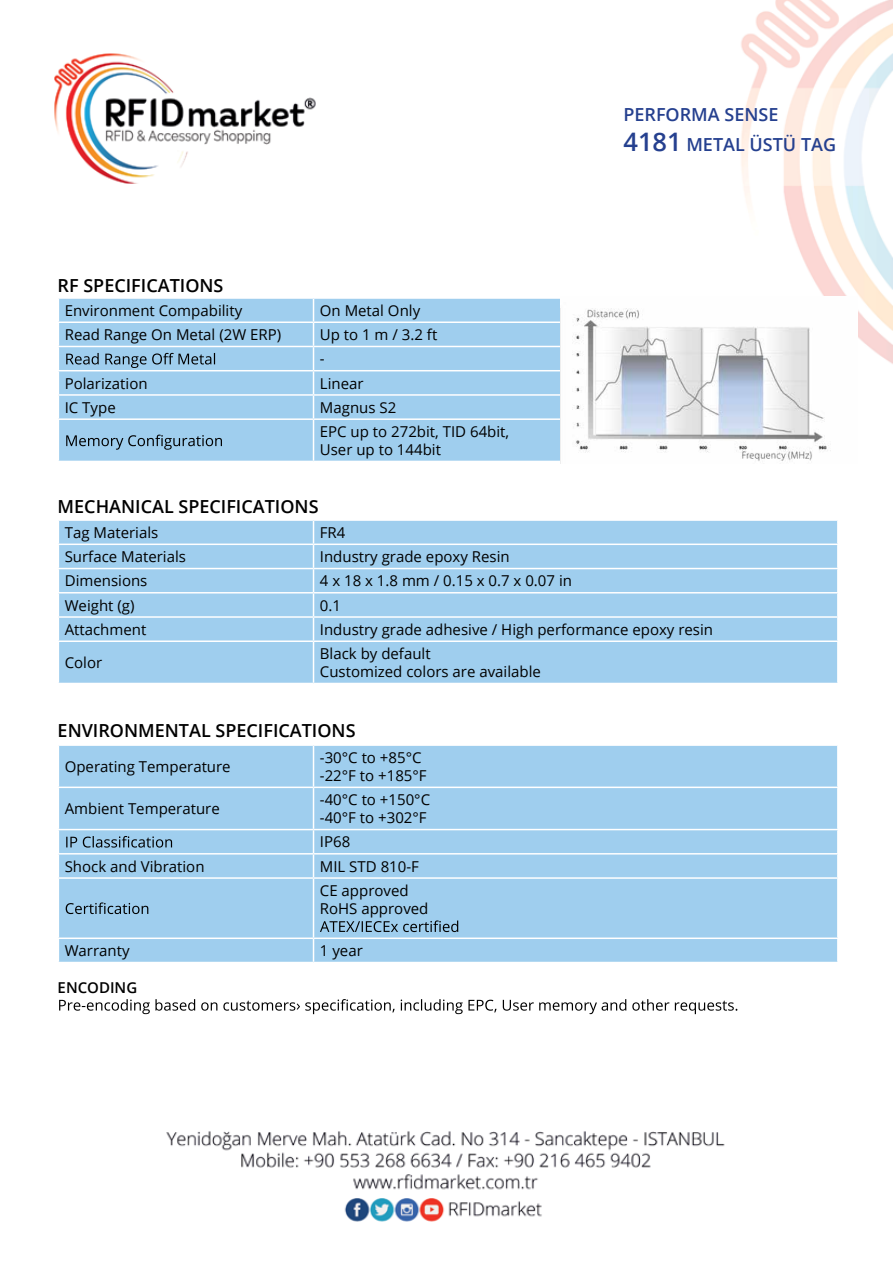
<style>
.page{position:relative;width:893px;height:1263px;background:#fff}
.page>*{position:absolute;margin:0;border:0;box-sizing:border-box;transform-origin:0 0}
.t1{font:600 18px "Open Sans";color:#000}
.t2{font:600 18px/30.6px "Open Sans";color:#25408f}
.t3{font:15px/24.3px "Open Sans";color:#000}
.t4{font:600 15px "Open Sans";color:#000}
.s1{font-size:25.5px}
</style>
<div class="page">
<img style="left:54px;top:0;width:839px;height:1222px">
<div style="left:59px;top:299px;width:502px;height:162px;background:#9fceee"></div>
<hr style="left:58px;top:297px;width:255px;height:2px;background:#fff">
<hr style="left:313px;top:297px;width:529px;height:2px;background:#fff">
<hr style="left:58px;top:321px;width:255px;height:2px;background:#fff">
<hr style="left:313px;top:321px;width:529px;height:2px;background:#fff">
<hr style="left:58px;top:346px;width:255px;height:1px;background:#fff">
<hr style="left:313px;top:346px;width:529px;height:1px;background:#fff">
<hr style="left:58px;top:370px;width:255px;height:1px;background:#fff">
<hr style="left:313px;top:370px;width:529px;height:1px;background:#fff">
<hr style="left:58px;top:394px;width:255px;height:2px;background:#fff">
<svg style="left:58px;top:299px;width:1px;height:119px"></svg>
<hr style="left:313px;top:394px;width:529px;height:2px;background:#fff">
<svg style="left:313px;top:299px;width:1px;height:119px"></svg>
<hr style="left:58px;top:418px;width:255px;height:2px;background:#fff">
<hr style="left:58px;top:420px;width:1px;height:41px;background:#fff">
<hr style="left:313px;top:418px;width:529px;height:2px;background:#fff">
<hr style="left:313px;top:420px;width:1px;height:41px;background:#fff">
<hr style="left:58px;top:461px;width:255px;height:1px;background:#fff">
<hr style="left:313px;top:461px;width:529px;height:1px;background:#fff">
<svg style="left:66px;top:353px;width:149px;height:15px;background:#7da2bc"></svg>
<svg style="left:66px;top:435px;width:156px;height:15px;background:#7fa5bf"></svg>
<div style="left:59px;top:521px;width:778px;height:162px;background:#9fceee"></div>
<hr style="left:58px;top:519px;width:255px;height:2px;background:#fff">
<hr style="left:313px;top:519px;width:526px;height:2px;background:#fff">
<hr style="left:837px;top:521px;width:2px;height:22px;background:#fff">
<hr style="left:58px;top:543px;width:255px;height:2px;background:#fff">
<hr style="left:313px;top:543px;width:526px;height:2px;background:#fff">
<hr style="left:837px;top:545px;width:2px;height:23px;background:#fff">
<hr style="left:58px;top:568px;width:255px;height:1px;background:#fff">
<hr style="left:313px;top:568px;width:526px;height:1px;background:#fff">
<hr style="left:837px;top:569px;width:2px;height:23px;background:#fff">
<hr style="left:58px;top:592px;width:255px;height:1px;background:#fff">
<hr style="left:313px;top:592px;width:526px;height:1px;background:#fff">
<hr style="left:837px;top:593px;width:2px;height:23px;background:#fff">
<hr style="left:58px;top:616px;width:255px;height:2px;background:#fff">
<svg style="left:58px;top:521px;width:1px;height:119px"></svg>
<hr style="left:313px;top:616px;width:526px;height:2px;background:#fff">
<svg style="left:313px;top:521px;width:1px;height:119px"></svg>
<hr style="left:837px;top:618px;width:2px;height:22px;background:#fff">
<hr style="left:58px;top:640px;width:255px;height:2px;background:#fff">
<hr style="left:58px;top:642px;width:1px;height:41px;background:#fff">
<hr style="left:313px;top:640px;width:526px;height:2px;background:#fff">
<hr style="left:313px;top:642px;width:1px;height:41px;background:#fff">
<hr style="left:837px;top:642px;width:2px;height:41px;background:#fff">
<hr style="left:58px;top:683px;width:255px;height:1px;background:#fff">
<hr style="left:313px;top:683px;width:526px;height:1px;background:#fff">
<div style="left:59px;top:746px;width:778px;height:216px;background:#9fceee"></div>
<hr style="left:58px;top:744px;width:255px;height:2px;background:#fff">
<hr style="left:58px;top:746px;width:1px;height:40px;background:#fff">
<hr style="left:313px;top:744px;width:526px;height:2px;background:#fff">
<hr style="left:313px;top:746px;width:1px;height:40px;background:#fff">
<hr style="left:837px;top:746px;width:2px;height:40px;background:#fff">
<hr style="left:58px;top:786px;width:255px;height:2px;background:#fff">
<hr style="left:58px;top:788px;width:1px;height:41px;background:#fff">
<hr style="left:313px;top:786px;width:526px;height:2px;background:#fff">
<hr style="left:313px;top:788px;width:1px;height:41px;background:#fff">
<hr style="left:837px;top:788px;width:2px;height:41px;background:#fff">
<hr style="left:58px;top:829px;width:255px;height:1px;background:#fff">
<hr style="left:313px;top:829px;width:526px;height:1px;background:#fff">
<hr style="left:837px;top:830px;width:2px;height:23px;background:#fff">
<hr style="left:58px;top:853px;width:255px;height:1px;background:#fff">
<svg style="left:58px;top:830px;width:1px;height:47px"></svg>
<hr style="left:313px;top:853px;width:526px;height:1px;background:#fff">
<svg style="left:313px;top:830px;width:1px;height:47px"></svg>
<hr style="left:837px;top:854px;width:2px;height:23px;background:#fff">
<hr style="left:58px;top:877px;width:255px;height:2px;background:#fff">
<hr style="left:58px;top:879px;width:1px;height:58px;background:#fff">
<hr style="left:313px;top:877px;width:526px;height:2px;background:#fff">
<hr style="left:313px;top:879px;width:1px;height:58px;background:#fff">
<hr style="left:837px;top:879px;width:2px;height:58px;background:#fff">
<hr style="left:58px;top:937px;width:255px;height:2px;background:#fff">
<svg style="left:58px;top:939px;width:1px;height:23px"></svg>
<hr style="left:313px;top:937px;width:526px;height:2px;background:#fff">
<svg style="left:313px;top:939px;width:1px;height:23px"></svg>
<hr style="left:837px;top:939px;width:2px;height:23px;background:#fff">
<hr style="left:58px;top:962px;width:255px;height:1px;background:#fff">
<hr style="left:313px;top:962px;width:526px;height:1px;background:#fff">
<svg style="left:66px;top:836px;width:106px;height:11px"></svg>
<svg style="left:66px;top:902px;width:82px;height:12px"></svg>
<svg style="left:320px;top:920px;width:138px;height:12px;background:#779bb3"></svg>
<svg style="left:59px;top:999px;width:678px;height:15px"></svg>
<img style="left:561px;top:296px;width:297px;height:167px">
<p class="t1" style="left:58px;top:273px;width:167px">RF SPECIFICATIONS</p>
<p class="t3" style="left:65px;top:298px;width:179px">Environment Compability</p>
<p class="t3" style="left:320px;top:298px;width:102px">On Metal Only</p>
<p class="t3" style="left:65px;top:322px;width:218px">Read Range On Metal (2W ERP)</p>
<p class="t3" style="left:320px;top:322px;width:119px">Up to 1 m / 3.2 ft -</p>
<p class="t3" style="left:65px;top:371px;width:84px">Polarization</p>
<p class="t3" style="left:320px;top:371px;width:45px">Linear</p>
<p class="t3" style="left:65px;top:395px;width:53px">IC Type</p>
<p class="t3" style="left:320px;top:395px;width:191px">Magnus S2<br>EPC up to 272bit, TID 64bit,</p>
<p class="t3" style="left:320px;top:437px;width:123px">User up to 144bit</p>
<p class="t1" style="left:58px;top:494px;width:262px">MECHANICAL SPECIFICATIONS</p>
<p class="t2" style="left:623px;top:99px;width:214px">PERFORMA SENSE<br><span class="s1">4181</span> METAL ÜSTÜ TAG</p>
<p class="t3" style="left:65px;top:520px;width:95px">Tag Materials</p>
<p class="t3" style="left:320px;top:520px;width:27px">FR4</p>
<p class="t3" style="left:65px;top:544px;width:123px">Surface Materials</p>
<p class="t3" style="left:320px;top:544px;width:191px">Industry grade epoxy Resin</p>
<p class="t3" style="left:65px;top:568px;width:84px">Dimensions</p>
<p class="t3" style="left:320px;top:568px;width:254px">4 x 18 x 1.8 mm / 0.15 x 0.7 x 0.07 in</p>
<p class="t3" style="left:65px;top:593px;width:71px">Weight (g)</p>
<p class="t3" style="left:320px;top:593px;width:23px">0.1</p>
<p class="t3" style="left:65px;top:617px;width:83px">Attachment</p>
<p class="t3" style="left:320px;top:617px;width:395px">Industry grade adhesive / High performance epoxy resin</p>
<p class="t3" style="left:65px;top:650px;width:39px">Color</p>
<p class="t3" style="left:320px;top:644px;width:222px;line-height:18px">Black by default<br>Customized colors are available</p>
<p class="t1" style="left:58px;top:718px;width:299px">ENVIRONMENTAL SPECIFICATIONS</p>
<p class="t3" style="left:65px;top:754px;width:167px">Operating Temperature</p>
<p class="t3" style="left:320px;top:748px;width:108px;line-height:18px">-30°C to +85°C -22°F to +185°F</p>
<p class="t3" style="left:65px;top:796px;width:157px">Ambient Temperature</p>
<p class="t3" style="left:320px;top:790px;width:112px;line-height:18px">-40°C to +150°C -40°F to +302°F</p>
<p class="t3" style="left:320px;top:829px;width:32px">IP68</p>
<p class="t3" style="left:65px;top:854px;width:141px">Shock and Vibration</p>
<p class="t3" style="left:320px;top:854px;width:101px">MIL STD 810-F<br>CE approved</p>
<p class="t3" style="left:320px;top:896px;width:110px">RoHS approved</p>
<p class="t3" style="left:65px;top:938px;width:66px">Warranty</p>
<p class="t3" style="left:320px;top:938px;width:44px">1 year</p>
<p class="t4" style="left:58px;top:977px;width:81px">ENCODING</p>
</div>
